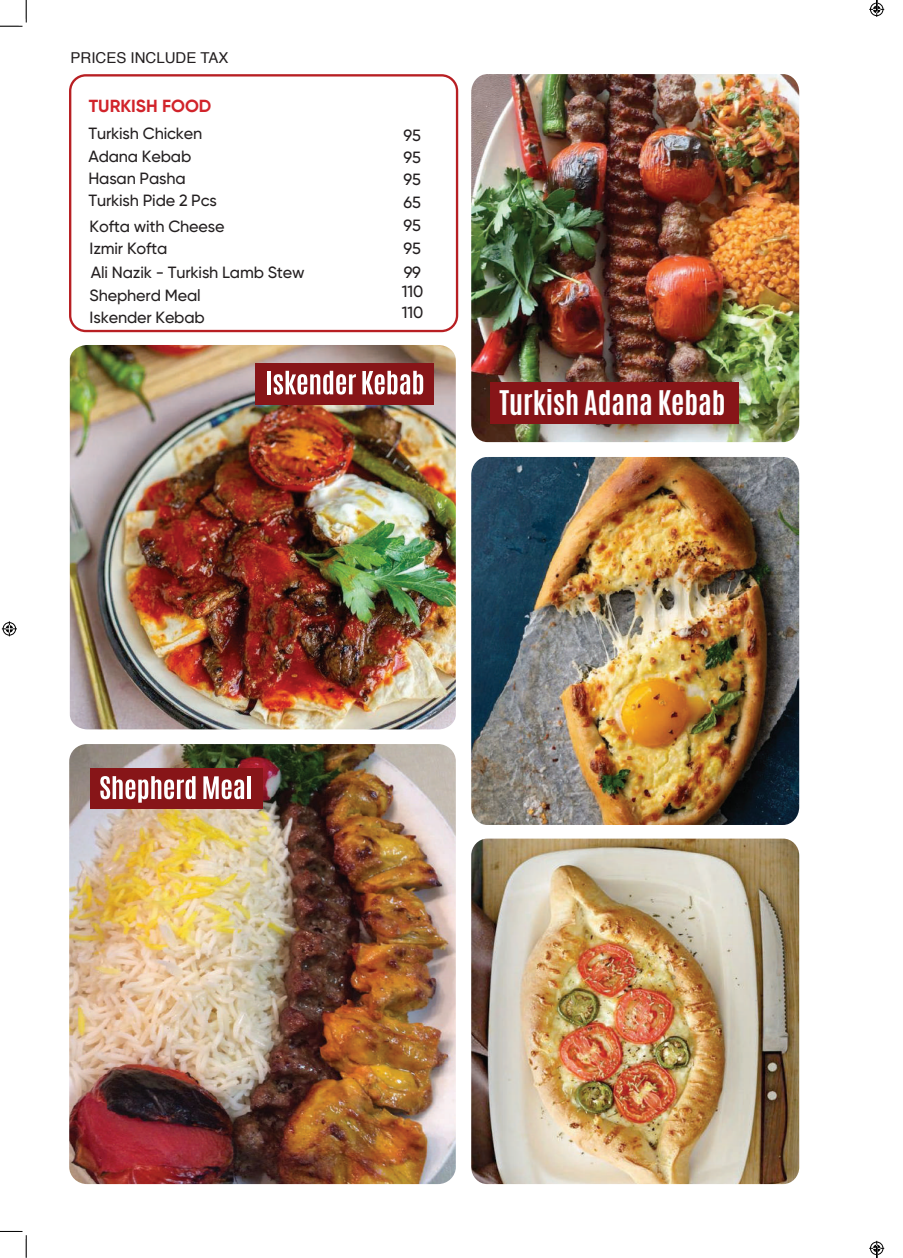
<style>
.page{position:relative;width:903px;height:1258px;background:#fff}
.page>*{position:absolute;margin:0;border:0;box-sizing:border-box;transform-origin:0 0}
.t1{font:700 28.38px "Antonio";color:#fff}
.t2{font:700 17.5px "Gilroy";color:#d1232a}
.t3{font:500 16.25px/22.6px "Gilroy";letter-spacing:-.01em;color:#231f20}
.t4{font:15px "Helvetica";color:#231f20}
</style>
<div class="page">
<svg style="left:0;top:0;width:27px;height:27px"></svg>
<svg style="left:0;top:1230px;width:27px;height:27px"></svg>
<svg style="left:2px;top:621px;width:15px;height:15px"></svg>
<svg style="left:869px;top:0;width:15px;height:17px"></svg>
<svg style="left:869px;top:1240px;width:15px;height:17px"></svg>
<img style="left:471px;top:457px;width:328px;height:368px">
<img style="left:70px;top:345px;width:386px;height:384px">
<div style="left:255px;top:363px;width:179px;height:41px;background:#871518"></div>
<hr style="left:267px;top:371px;width:4px;height:23px;background:#fff">
<svg style="left:274px;top:371px;width:82px;height:23px"></svg>
<svg style="left:362px;top:371px;width:61px;height:23px"></svg>
<img style="left:471px;top:74px;width:328px;height:368px">
<div style="left:490px;top:382px;width:248px;height:42px;background:#871518"></div>
<img style="left:471px;top:838px;width:328px;height:346px">
<img style="left:69px;top:744px;width:387px;height:440px">
<div style="left:91px;top:768px;width:172px;height:40px;background:#871518"></div>
<svg style="left:100px;top:776px;width:96px;height:26px"></svg>
<svg style="left:203px;top:776px;width:41px;height:23px"></svg>
<hr style="left:247px;top:776px;width:4px;height:23px;background:#fff">
<div style="left:69px;top:74px;width:389px;height:258px;border:2px solid #b81f23;border-radius:16px"></div>
<p class="t4" style="left:71px;top:46px;width:159px">PRICES INCLUDE TAX</p>
<p class="t2" style="left:89px;top:95px;width:124px">TURKISH FOOD</p>
<p class="t3" style="left:88px;top:122px;width:130px">Turkish Chicken<br>Adana Kebab<br>Hasan Pasha<br>Turkish Pide 2 Pcs</p>
<p class="t3" style="left:90px;top:215px;width:137px;line-height:21.9px">Kofta with Cheese<br>Izmir Kofta</p>
<p class="t3" style="left:91px;top:260px;width:215px">Ali Nazik - Turkish Lamb Stew</p>
<p class="t3" style="left:90px;top:305px;width:117px">Iskender Kebab</p>
<p class="t3" style="left:403px;top:123px;width:19px;text-align:justify">95<br>95<br>95<br>65<br>95<br>95</p>
<p class="t3" style="left:404px;top:260px;width:19px">99</p>
<p class="t3" style="left:90px;top:284px;width:113px">Shepherd Meal</p>
<p class="t3" style="left:402px;top:281px;width:23px;line-height:21px">110<br>110</p>
<h1 class="t1" style="left:499px;top:381px;width:228px">Turkish Adana Kebab</h1>
</div>
